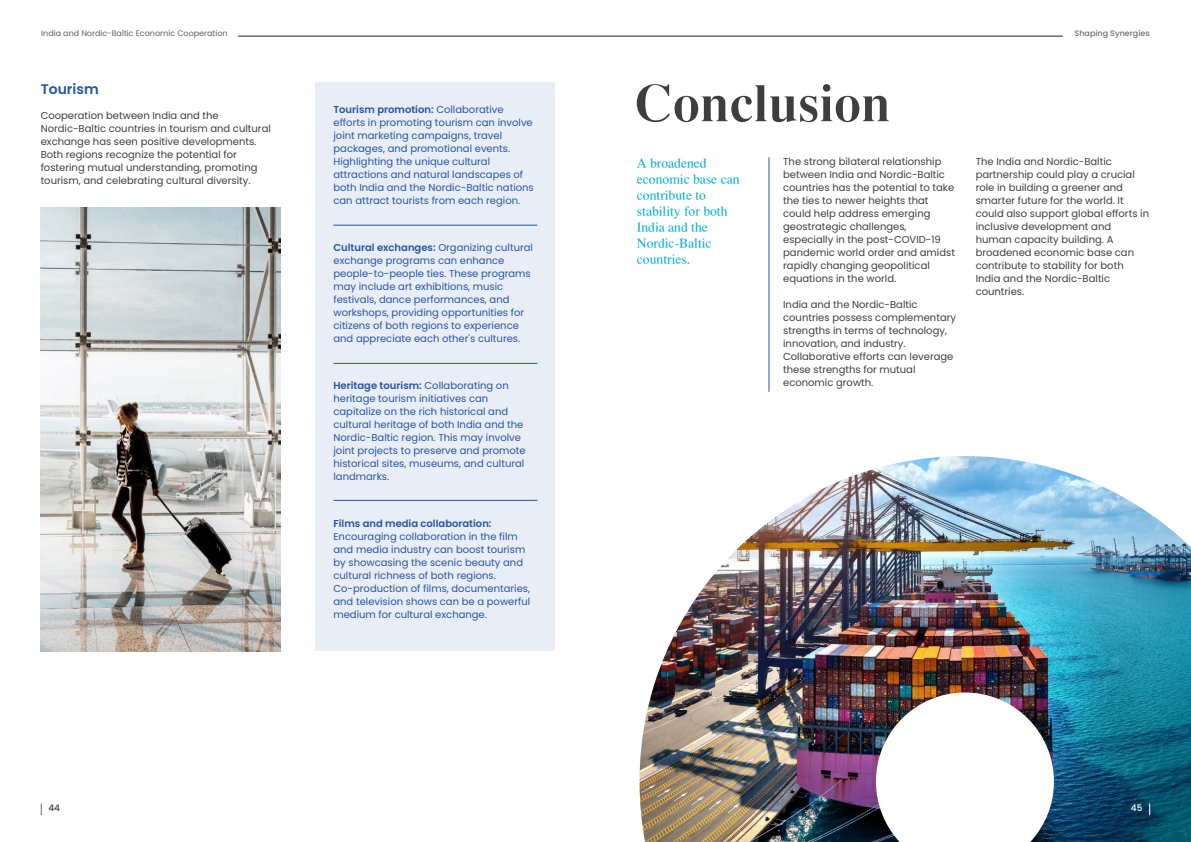
<style>
.page{position:relative;width:1191px;height:842px;background:#fff}
.page>*{position:absolute;margin:0;border:0;box-sizing:border-box;transform-origin:0 0}
.t1{font:700 61px "Natraj 1";color:#3e3e3f}
.t2{font:16px/16px "Natraj 1";color:#00afd5}
.t3{font:600 14px "Poppins";color:#2555a5}
.t4{font:10px/13px "Poppins";color:#2555a5}
.t5{font:10px/13px "Poppins";color:#3e3e3f}
.t6{font:600 10px "Poppins";color:#2555a5}
.t7{font:500 9px "Poppins";color:#3b3c3c}
.t8{font:500 9px "Poppins";color:#fff}
.t9{font:8px "Poppins";color:#606160}
.t10{font:500 8px "Poppins";color:#6c6d70}
.s1{font-weight:600}
</style>
<div class="page">
<svg style="left:41px;top:803px;width:1px;height:12px"></svg>
<hr style="left:595px;top:36px;width:468px;height:1px;background:#231f20">
<hr style="left:238px;top:36px;width:357px;height:1px;background:#231f20">
<div style="left:315px;top:82px;width:239px;height:569px;background:#e9eef6"></div>
<hr style="left:333px;top:225px;width:204px;height:1px;background:#2555a5">
<hr style="left:333px;top:363px;width:204px;height:1px;background:#2555a5">
<hr style="left:333px;top:500px;width:204px;height:1px;background:#2555a5">
<hr style="left:769px;top:157px;width:1px;height:235px;background:#2555a5">
<img style="left:639px;top:456px;width:552px;height:386px">
<img style="left:41px;top:207px;width:239px;height:444px">
<svg style="left:1149px;top:803px;width:1px;height:12px"></svg>
<p class="t9" style="left:41px;top:29px;width:188px">India and Nordic-Baltic Economic Cooperation</p>
<p class="t10" style="left:1075px;top:29px;width:77px">Shaping Synergies</p>
<h3 class="t3" style="left:41px;top:80px;width:60px">Tourism</h3>
<p class="t5" style="left:41px;top:109px;width:232px">Cooperation between India and the Nordic-Baltic countries in tourism and cultural exchange has seen positive developments.<br>Both regions recognize the potential for fostering mutual understanding, promoting tourism, and celebrating cultural diversity.</p>
<p class="t4" style="left:333px;top:103px;width:202px"><span class="s1">Tourism promotion:</span> Collaborative efforts in promoting tourism can involve joint marketing campaigns, travel packages, and promotional events.<br>Highlighting the unique cultural attractions and natural landscapes of both India and the Nordic-Baltic nations can attract tourists from each region.</p>
<p class="t4" style="left:333px;top:241px;width:201px"><span class="s1">Cultural exchanges:</span> Organizing cultural exchange programs can enhance people-to-people ties. These programs may include art exhibitions, music festivals, dance performances, and workshops, providing opportunities for citizens of both regions to experience and appreciate each other's cultures.</p>
<p class="t4" style="left:333px;top:379px;width:194px"><span class="s1">Heritage tourism:</span> Collaborating on heritage tourism initiatives can capitalize on the rich historical and cultural heritage of both India and the Nordic-Baltic region. This may involve joint projects to preserve and promote historical sites, museums, and cultural landmarks.</p>
<p class="t6" style="left:333px;top:517px;width:160px">Films and media collaboration:</p>
<p class="t4" style="left:333px;top:530px;width:198px">Encouraging collaboration in the film and media industry can boost tourism by showcasing the scenic beauty and cultural richness of both regions.<br>Co-production of films, documentaries, and television shows can be a powerful medium for cultural exchange.</p>
<h1 class="t1" style="left:634px;top:69px;width:258px">Conclusion</h1>
<h2 class="t2" style="left:637px;top:155px;width:104px">A broadened economic base can contribute to stability for both<br>India and the<br>Nordic-Baltic countries.</h2>
<p class="t5" style="left:783px;top:155px;width:173px">The strong bilateral relationship between India and Nordic-Baltic countries has the potential to take the ties to newer heights that could help address emerging geostrategic challenges, especially in the post-COVID-19 pandemic world order and amidst rapidly changing geopolitical equations in the world.</p>
<p class="t5" style="left:783px;top:298px;width:174px">India and the Nordic-Baltic countries possess complementary strengths in terms of technology, innovation, and industry.<br>Collaborative efforts can leverage these strengths for mutual economic growth.</p>
<p class="t5" style="left:976px;top:155px;width:175px">The India and Nordic-Baltic partnership could play a crucial role in building a greener and smarter future for the world. It could also support global efforts in inclusive development and human capacity building. A broadened economic base can contribute to stability for both<br>India and the Nordic-Baltic countries.</p>
<p class="t7" style="left:48px;top:802px;width:13px">44</p>
<p class="t8" style="left:1131px;top:802px;width:13px">45</p>
</div>
